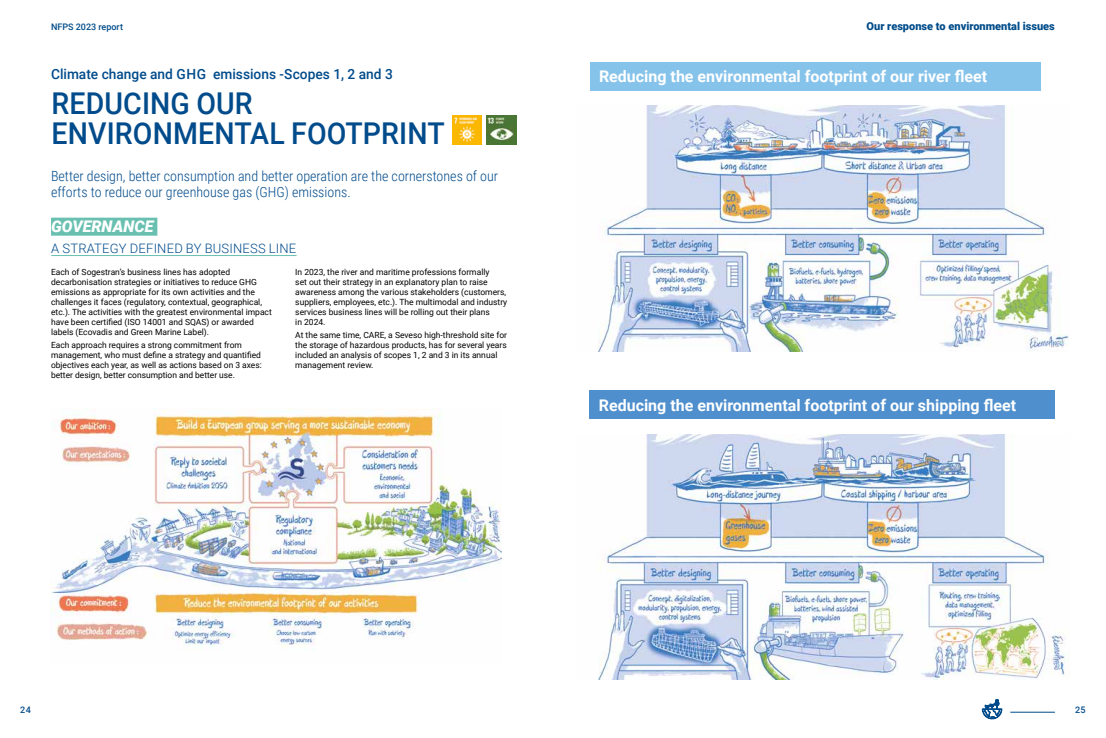
<style>
.page{position:relative;width:1106px;height:738px;background:#fff}
.page>*{position:absolute;margin:0;border:0;box-sizing:border-box;transform-origin:0 0}
.t1{font:500 30px/30px "Roboto";letter-spacing:.005em;color:#004b8b;scale:.95 1}
.t2{font:700 16px "Roboto";color:#fff}
.t3{font:italic 900 16px "Roboto";color:#fff}
.t4{font:300 14px/16px "Roboto Condensed";color:#004b8b}
.t5{font:500 14px "Roboto";color:#004b8b}
.t6{font:300 13px "Roboto";letter-spacing:.015em;color:#004b8b}
.t7{font:900 11px "Roboto";color:#004c8a}
.t8{font:500 9px "Roboto";color:#004c8a}
.t9{font:8.5px/10px "Roboto";color:#000}
</style>
<div class="page">
<svg style="left:982px;top:698px;width:20px;height:21px"></svg>
<hr style="left:1010px;top:711px;width:44px;height:1px;background:#004c8a">
<div style="left:51px;top:217px;width:106px;height:18px;background:#69c0b0"></div>
<hr style="left:51px;top:255px;width:246px;height:1px;background:#69c0b0">
<img style="left:598px;top:105px;width:471px;height:246px">
<img style="left:598px;top:434px;width:469px;height:245px">
<img style="left:50px;top:408px;width:451px;height:243px">
<div style="left:590px;top:62px;width:450px;height:29px;background:#86c3eb"></div>
<div style="left:589px;top:390px;width:465px;height:29px;background:#4f8fcd"></div>
<img style="left:452px;top:115px;width:29px;height:29px">
<img style="left:487px;top:115px;width:29px;height:29px">
<p class="t8" style="left:51px;top:20px;width:73px">NFPS 2023 report</p>
<p class="t7" style="left:866px;top:18px;width:190px">Our response to environmental issues</p>
<h3 class="t5" style="left:51px;top:64px;width:343px">Climate change and GHG emissions -Scopes 1, 2 and 3</h3>
<h1 class="t1" style="left:52px;top:87px;width:415px">REDUCING OUR<br>ENVIRONMENTAL FOOTPRINT</h1>
<h3 class="t4" style="left:51px;top:168px;width:448px">Better design, better consumption and better operation are the cornerstones of our efforts to reduce our greenhouse gas (GHG) emissions.</h3>
<h2 class="t3" style="left:51px;top:214px;width:104px">GOVERNANCE</h2>
<h3 class="t6" style="left:51px;top:238px;width:247px">A STRATEGY DEFINED BY BUSINESS LINE</h3>
<p class="t9" style="left:51px;top:266px;width:222px">Each of Sogestran’s business lines has adopted decarbonisation strategies or initiatives to reduce GHG emissions as appropriate for its own activities and the challenges it faces (regulatory, contextual, geographical, etc.). The activities with the greatest environmental impact have been certified (ISO 14001 and SQAS) or awarded labels (Ecovadis and Green Marine Label).</p>
<p class="t9" style="left:51px;top:339px;width:212px">Each approach requires a strong commitment from management, who must define a strategy and quantified objectives each year, as well as actions based on 3 axes: better design, better consumption and better use.</p>
<p class="t9" style="left:295px;top:266px;width:213px">In 2023, the river and maritime professions formally<br>set out their strategy in an explanatory plan to raise awareness among the various stakeholders (customers, suppliers, employees, etc.). The multimodal and industry services business lines will be rolling out their plans<br>in 2024.</p>
<p class="t9" style="left:295px;top:329px;width:213px">At the same time, CARE, a Seveso high-threshold site for the storage of hazardous products, has for several years included an analysis of scopes 1, 2 and 3 in its annual management review.</p>
<h2 class="t2" style="left:599px;top:65px;width:389px">Reducing the environmental footprint of our river fleet</h2>
<h2 class="t2" style="left:599px;top:393px;width:419px">Reducing the environmental footprint of our shipping fleet</h2>
<p class="t8" style="left:20px;top:703px;width:12px">24</p>
<p class="t8" style="left:1075px;top:703px;width:12px">25</p>
</div>
